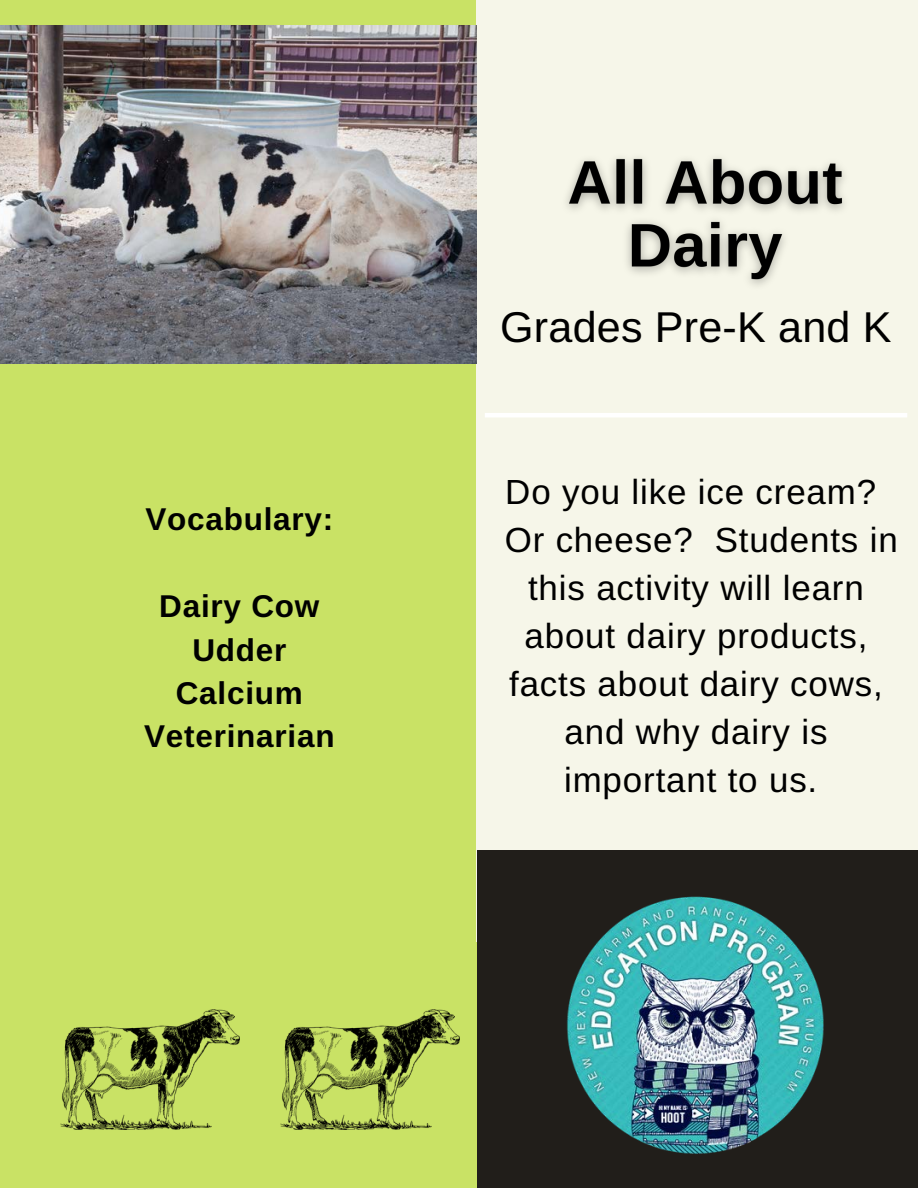
<style>
.page{position:relative;width:918px;height:1188px;background:#c9e265}
.page>*{position:absolute;margin:0;border:0;box-sizing:border-box;transform-origin:0 0}
.t1{font:43.05px "Arimo";letter-spacing:.005em;color:#000}
.t2{font:34.95px "Arimo";letter-spacing:.025em;color:#000}
.t3{font:700 31.5px "Arimo";letter-spacing:.025em;color:#000}
</style>
<div class="page">
<div style="left:477px;top:0;width:441px;height:942px;background:#f6f6e9"></div>
<div style="left:477px;top:850px;width:441px;height:338px;background:#211e1a"></div>
<hr style="left:485px;top:413px;width:422px;height:4px;background:#fff">
<img style="left:567px;top:896px;width:257px;height:258px">
<img style="left:61px;top:1010px;width:179px;height:119px">
<img style="left:280px;top:1010px;width:179px;height:119px">
<img style="left:0;top:25px;width:476px;height:339px">
<img style="left:566px;top:158px;width:279px;height:128px">
<p class="t3" style="left:145px;top:502px;width:189px">Vocabulary:</p>
<p class="t3" style="left:159px;top:589px;width:162px">Dairy Cow</p>
<p class="t3" style="left:192px;top:632px;width:96px">Udder</p>
<p class="t3" style="left:176px;top:675px;width:129px">Calcium</p>
<p class="t3" style="left:144px;top:719px;width:192px">Veterinarian</p>
<p class="t1" style="left:500px;top:303px;width:393px">Grades Pre-K and K</p>
<p class="t2" style="left:505px;top:472px;width:372px">Do you like ice cream?</p>
<p class="t2" style="left:505px;top:520px;width:395px">Or cheese? Students in</p>
<p class="t2" style="left:528px;top:568px;width:337px">this activity will learn</p>
<p class="t2" style="left:525px;top:616px;width:344px">about dairy products,</p>
<p class="t2" style="left:509px;top:664px;width:375px">facts about dairy cows,</p>
<p class="t2" style="left:565px;top:712px;width:265px">and why dairy is</p>
<p class="t2" style="left:564px;top:760px;width:255px">important to us.</p>
</div>
